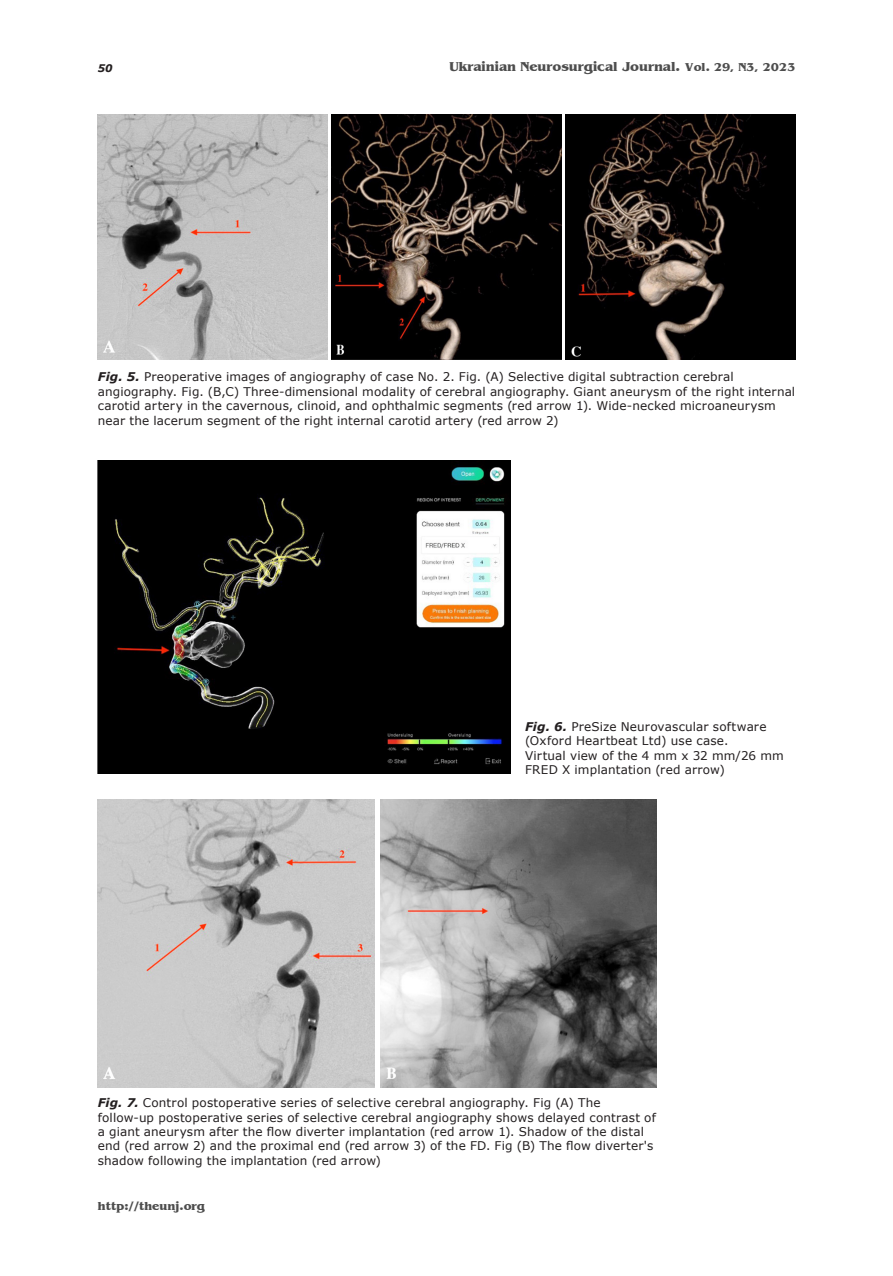
<style>
.page{position:relative;width:893px;height:1276px;background:#fff}
.page>*{position:absolute;margin:0;border:0;box-sizing:border-box;transform-origin:0 0}
.t1{font:700 13.5px "Benguiat";color:#4d4d4d}
._112_Ris_pidpys{font:12px/14.4px "Verdana";letter-spacing:.01em;color:#231f20}
.t2{font:700 12px "Benguiat";color:#4d4d4d}
.t3{font:italic 700 10.5px "Verdana";color:#231f20}
.s1{font-size:12px}
.s2{font-weight:700;font-style:italic}
</style>
<div class="page">
<img style="left:98px;top:115px;width:230px;height:244px">
<img style="left:332px;top:115px;width:229px;height:244px">
<img style="left:566px;top:115px;width:229px;height:244px">
<img style="left:98px;top:460px;width:412px;height:313px">
<img style="left:98px;top:799px;width:276px;height:288px">
<img style="left:381px;top:799px;width:276px;height:288px">
<p class="t3" style="left:98px;top:61px;width:16px">50</p>
<p class="t1" style="left:450px;top:59px;width:347px">Ukrainian Neurosurgical Journal. <span class="s1">Vol. 29, N3, 2023</span></p>
<p class="_112_Ris_pidpys" style="left:98px;top:370px;width:699px"><span class="s2">Fig. 5.</span> Preoperative images of angiography of case No. 2. Fig. (A) Selective digital subtraction cerebral angiography. Fig. (B,C) Three-dimensional modality of cerebral angiography. Giant aneurysm of the right internal carotid artery in the cavernous, clinoid, and ophthalmic segments (red arrow 1). Wide-necked microaneurysm near the lacerum segment of the right internal carotid artery (red arrow 2)</p>
<p class="_112_Ris_pidpys" style="left:525px;top:719px;width:243px"><span class="s2">Fig. 6.</span> PreSize Neurovascular software (Oxford Heartbeat Ltd) use case.</p>
<p class="_112_Ris_pidpys" style="left:525px;top:748px;width:260px">Virtual view of the 4 mm х 32 mm/26 mm<br>FRED X implantation (red arrow)</p>
<p class="_112_Ris_pidpys" style="left:98px;top:1095px;width:560px"><span class="s2">Fig. 7.</span> Control postoperative series of selective cerebral angiography. Fig (A) The follow-up postoperative series of selective cerebral angiography shows delayed contrast of a giant aneurysm after the flow diverter implantation (red arrow 1). Shadow of the distal end (red arrow 2) and the proximal end (red arrow 3) of the FD. Fig (B) The flow diverter's shadow following the implantation (red arrow)</p>
<p class="t2" style="left:98px;top:1199px;width:109px">http://theunj.org</p>
</div>
